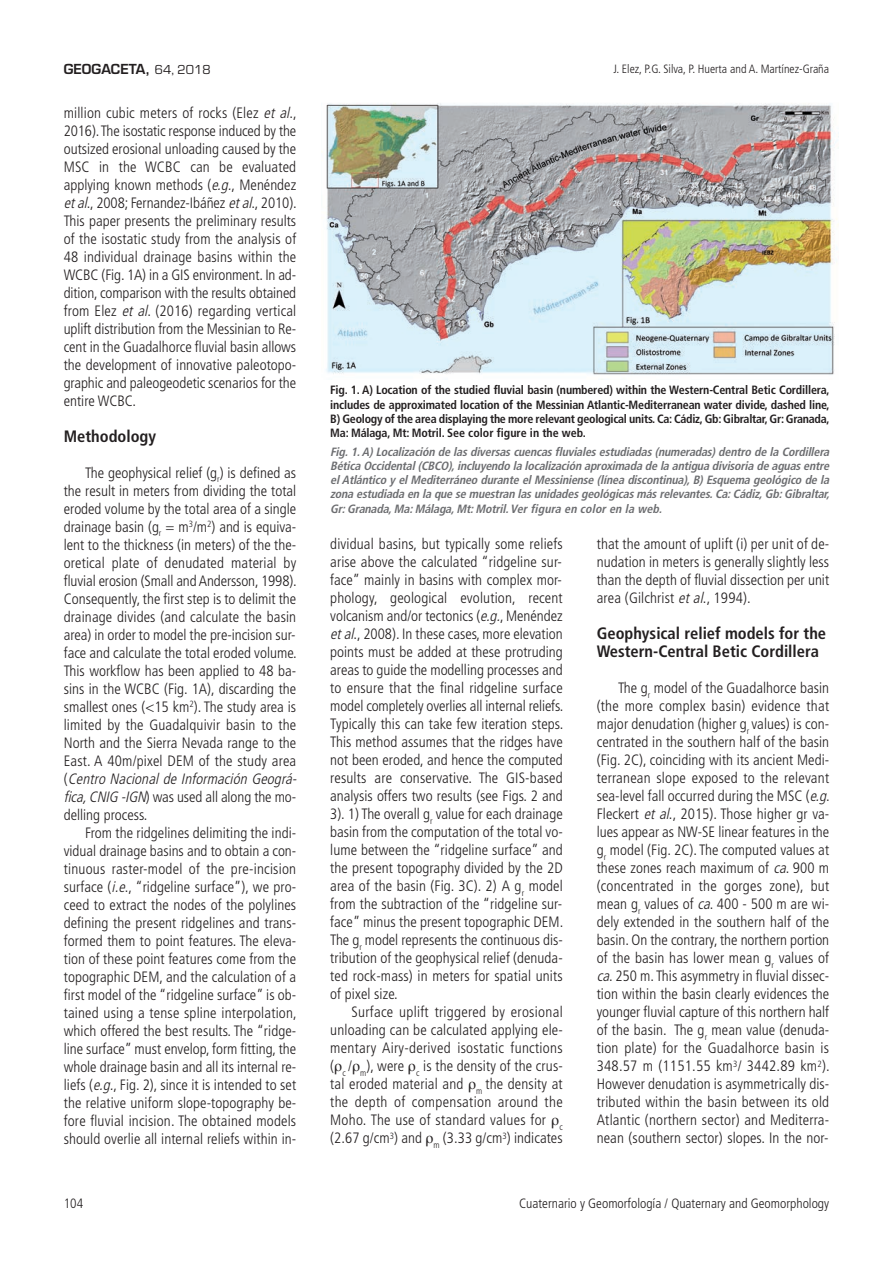
<style>
.page{position:relative;width:893px;height:1263px;background:#fff}
.page>*{position:absolute;margin:0;border:0;box-sizing:border-box;transform-origin:0 0}
.t1{font:700 condensed 16.5px/18px "Frutiger LT Std";color:#231f20}
.t2{font:300 condensed 15px/18px "Frutiger LT Std";color:#231f20;text-align:justify}
.t3{font:300 condensed 13.5px "Frutiger LT Std";color:#231f20}
.t4{font:600 13.5px "Eurostile LT Std";color:#231f20}
.t5{font:italic 700 condensed 12px/14.2px "Frutiger";color:#6c6d70;text-align:justify}
.t6{font:700 condensed 12px/14.2px "Frutiger";letter-spacing:-.015em;color:#231f20;text-align:justify}
.t7{font:300 condensed 12px "Frutiger LT Std";color:#231f20}
.s1{font-family:"Eurostile";font-weight:400}
.s2{font-style:italic}
</style>
<div class="page">
<img style="left:321px;top:103px;width:516px;height:272px">
<p class="t4" style="left:64px;top:64px;width:148px">GEOGACETA, <span class="s1">64, 2018</span></p>
<p class="t7" style="left:613px;top:64px;width:217px">J. Elez, P.G. Silva, P. Huerta and A. Martínez-Graña</p>
<p class="t2" style="left:64px;top:105px;width:235px">million cubic meters of rocks (Elez <span class="s2">et al</span>., 2016). The isostatic response induced by the outsized erosional unloading caused by the MSC in the WCBC can be evaluated applying known methods (<span class="s2">e.g.</span>, Menéndez <span class="s2">etal</span>., 2008; Fernandez-Ibáñez <span class="s2">etal</span>., 2010).<br>This paper presents the preliminary results of the isostatic study from the analysis of 48 individual drainage basins within the WCBC (Fig. 1A) in a GIS environment. In ad&shy;dition, comparison with the results obtained from Elez <span class="s2">et al</span>. (2016) regarding vertical uplift distribution from the Messinian to Re&shy;cent in the Guadalhorce fluvial basin allows the development of innovative paleotopo&shy;graphic and paleogeodetic scenarios for the entire WCBC.</p>
<p class="t1" style="left:64px;top:428px;width:94px">Methodology</p>
<p class="t2" style="left:64px;top:465px;width:237px;text-align:left;text-indent:21px">The geophysical relief (g<sub>r</sub>) is defined as the result in meters from dividing the total eroded volume by the total area of a single drainage basin (g<sub>r</sub> = m<sup>3</sup>/m<sup>2</sup>) and is equiva&shy;lent to the thickness (in meters) of the the&shy;oretical plate of denudated material by fluvial erosion (Small and Andersson, 1998).<br>Consequently, the first step is to delimit the drainage divides (and calculate the basin area) in order to model the pre-incision sur&shy;face and calculate the total eroded volume.<br>This workflow has been applied to 48 ba&shy;sins in the WCBC (Fig. 1A), discarding the smallest ones (&lt;15 km<sup>2</sup>). The study area is limited by the Guadalquivir basin to the North and the Sierra Nevada range to the East. A 40m/pixel DEM of the study area ( <span class="s2">Centro Nacional de Información Geográ&shy;fica,CNIG -IGN</span>) was used all along the mo&shy;delling process.</p>
<p class="t2" style="left:64px;top:825px;width:235px;text-indent:21px">From the ridgelines delimiting the indi&shy;vidual drainage basins and to obtain a con&shy;tinuous raster-model of the pre-incision surface (<span class="s2">i.e</span>., “ridgeline surface”), we pro&shy;ceed to extract the nodes of the polylines defining the present ridgelines and trans&shy;formed them to point features. The eleva&shy;tion of these point features come from the topographic DEM, and the calculation of a first model of the “ridgeline surface” is ob&shy;tained using a tense spline interpolation, which offered the best results. The “ridge&shy;line surface” must envelop, form fitting, the whole drainage basin and all its internal re&shy;liefs (<span class="s2">e.g.</span>, Fig. 2), since it is intended to set the relative uniform slope-topography be&shy;fore fluvial incision. The obtained models should overlie all internal reliefs within in-</p>
<p class="t6" style="left:330px;top:384px;width:501px">Fig. 1. A) Location of the studied fluvial basin (numbered) within the Western-Central Betic Cordillera, includes de approximated location of the Messinian Atlantic-Mediterranean water divide, dashed line, B) Geology of the area displaying the more relevant geological units. Ca: Cádiz, Gb: Gibraltar, Gr: Granada, Ma: Málaga, Mt: Motril. See color figure in the web.</p>
<p class="t5" style="left:330px;top:445px;width:503px">Fig.1.A)Localización de lasdiversascuencasfluvialesestudiadas(numeradas)dentro de la Cordillera Bética Occidental(CBCO),incluyendo la localización aproximada de la antigua divisoria de aguasentre elAtlántico y el Mediterráneo durante el Messiniense (línea discontinua),B) Esquema geológico de la zona estudiada en la que se muestran lasunidadesgeológicasmásrelevantes.Ca:Cádiz,Gb:Gibraltar, Gr:Granada,Ma:Málaga,Mt:Motril.Ver figura en color en la web.</p>
<p class="t2" style="left:330px;top:536px;width:235px">dividual basins, but typically some reliefs arise above the calculated “ridgeline sur&shy;face” mainly in basins with complex mor&shy;phology, geological evolution, recent volcanism and/or tectonics (<span class="s2">e.g.</span>, Menéndez <span class="s2">etal</span>., 2008). In these cases, more elevation points must be added at these protruding areas to guide the modelling processes and to ensure that the final ridgeline surface model completely overlies all internal reliefs.<br>Typically this can take few iteration steps.<br>This method assumes that the ridges have not been eroded, and hence the computed results are conservative. The GIS-based analysis offers two results (see Figs. 2 and 3). 1) The overall g<sub>r</sub> value for each drainage basin from the computation of the total vo&shy;lume between the “ridgeline surface” and the present topography divided by the 2D area of the basin (Fig. 3C). 2) A g<sub>r</sub> model from the subtraction of the “ridgeline sur&shy;face” minus the present topographic DEM.<br>The g<sub>r</sub> model represents the continuous dis&shy;tribution of the geophysical relief (denuda&shy;ted rock-mass) in meters for spatial units of pixel size.</p>
<p class="t2" style="left:330px;top:1004px;width:234px;text-indent:21px">Surface uplift triggered by erosional unloading can be calculated applying ele&shy;mentary Airy-derived isostatic functions ( <sub>c</sub> / <sub>m</sub>), were <sub>c</sub> is the density of the crus&shy;tal eroded material and <sub>m</sub> the density at the depth of compensation around the Moho. The use of standard values for <sub>c </sub>(2.67 g/cm<sup>3</sup>) and <sub>m</sub> (3.33 g/cm<sup>3</sup>) indicates</p>
<p class="t2" style="left:597px;top:536px;width:234px">that the amount of uplift (i) per unit of de&shy;nudation in meters is generally slightly less than the depth of fluvial dissection per unit area (Gilchrist <span class="s2">etal</span>., 1994).</p>
<p class="t1" style="left:597px;top:626px;width:231px">Geophysical relief models for the<br>Western-Central Betic Cordillera</p>
<p class="t2" style="left:597px;top:680px;width:235px;text-indent:21px">The g<sub>r</sub> model of the Guadalhorce basin (the more complex basin) evidence that major denudation (higher g<sub>r</sub> values) is con&shy;centrated in the southern half of the basin (Fig. 2C), coinciding with its ancient Medi&shy;terranean slope exposed to the relevant sea-level fall occurred during the MSC (<span class="s2">e.g</span>.<br>Fleckert <span class="s2">et al</span>., 2015). Those higher gr va&shy;lues appear as NW-SE linear features in the g<sub>r</sub> model (Fig. 2C). The computed values at these zones reach maximum of <span class="s2">ca</span>. 900 m (concentrated in the gorges zone), but mean g<sub>r</sub> values of <span class="s2">ca</span>. 400 - 500 m are wi&shy;dely extended in the southern half of the basin. On the contrary, the northern portion of the basin has lower mean g<sub>r</sub> values of <span class="s2">ca</span>. 250 m. This asymmetry in fluvial dissec&shy;tion within the basin clearly evidences the younger fluvial capture of this northern half of the basin. The g<sub>r</sub> mean value (denuda&shy;tion plate) for the Guadalhorce basin is 348.57 m (1151.55 km<sup>3</sup>/ 3442.89 km<sup>2</sup>).<br>However denudation is asymmetrically dis&shy;tributed within the basin between its old Atlantic (northern sector) and Mediterra&shy;nean (southern sector) slopes. In the nor-</p>
<p class="t3" style="left:64px;top:1198px;width:21px">104</p>
<p class="t3" style="left:519px;top:1198px;width:312px">Cuaternario y Geomorfología / Quaternary and Geomorphology</p>
</div>
